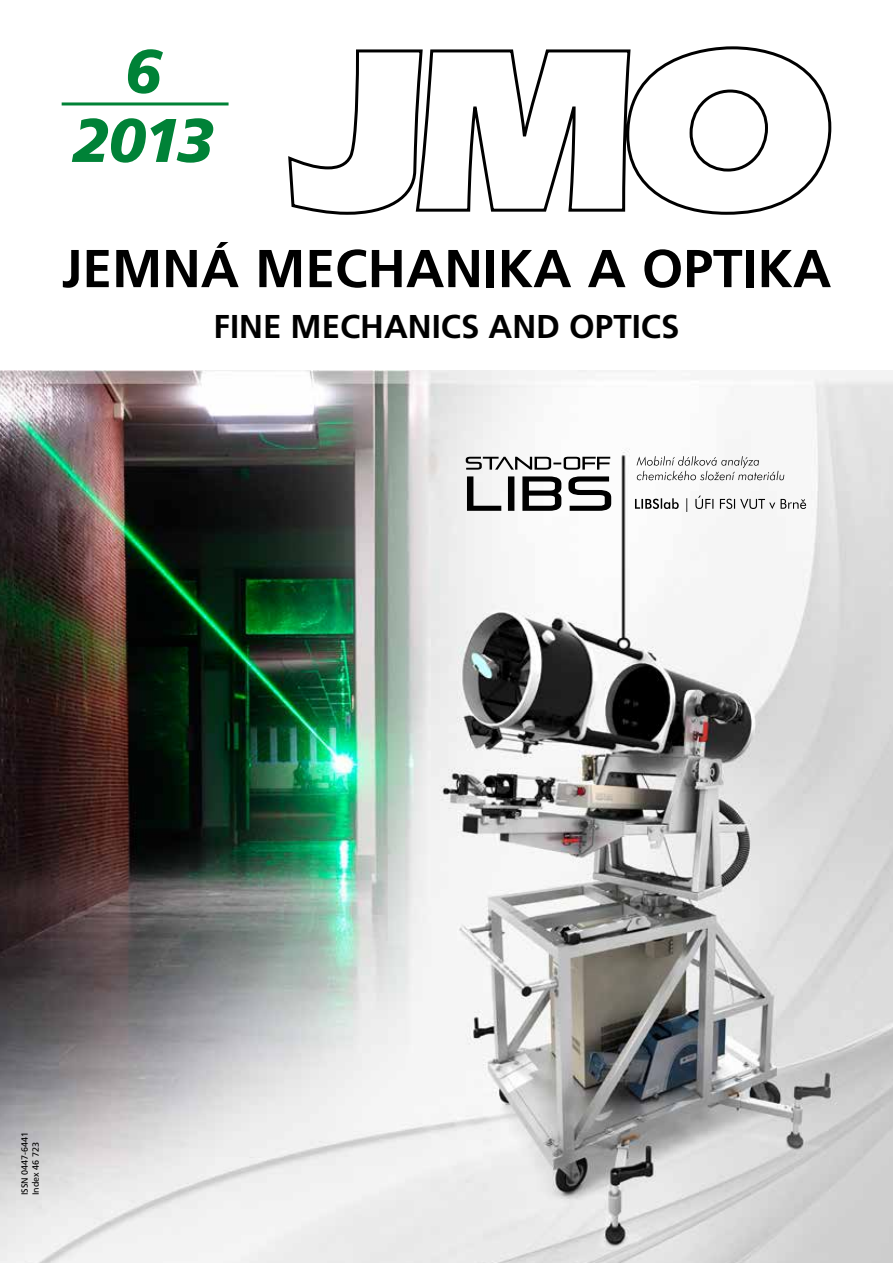
<style>
.page{position:relative;width:893px;height:1263px;background:#fff}
.page>*{position:absolute;margin:0;border:0;box-sizing:border-box;transform-origin:0 0}
.t1{font:italic 900 61.5px/69px "Frutiger CE";color:#008237;text-align:center}
.t2{font:700 53.25px "Frutiger CE";color:#000}
.t3{font:700 33px "Frutiger CE";color:#000}
.t4{font:9px/10.8px "Frutiger CE";color:#000}
</style>
<div class="page">
<img style="left:0;top:371px;width:893px;height:892px">
<svg style="left:467px;top:476px;width:144px;height:35px"></svg>
<svg style="left:466px;top:457px;width:144px;height:13px"></svg>
<svg style="left:637px;top:456px;width:147px;height:24px"></svg>
<svg style="left:635px;top:496px;width:171px;height:16px"></svg>
<svg style="left:288px;top:46px;width:544px;height:169px"></svg>
<hr style="left:62px;top:102px;width:167px;height:3px;background:#008237">
<h1 class="t1" style="left:72px;top:37px;width:144px">6<br>2013</h1>
<h2 class="t2" style="left:62px;top:238px;width:771px">JEMNÁ MECHANIKA A OPTIKA</h2>
<h3 class="t3" style="left:214px;top:307px;width:467px">FINE MECHANICS AND OPTICS</h3>
<p class="t4" style="left:19px;top:1195px;width:65px;rotate:-90deg">ISSN 0447-6441<br>Index 46 723</p>
</div>
